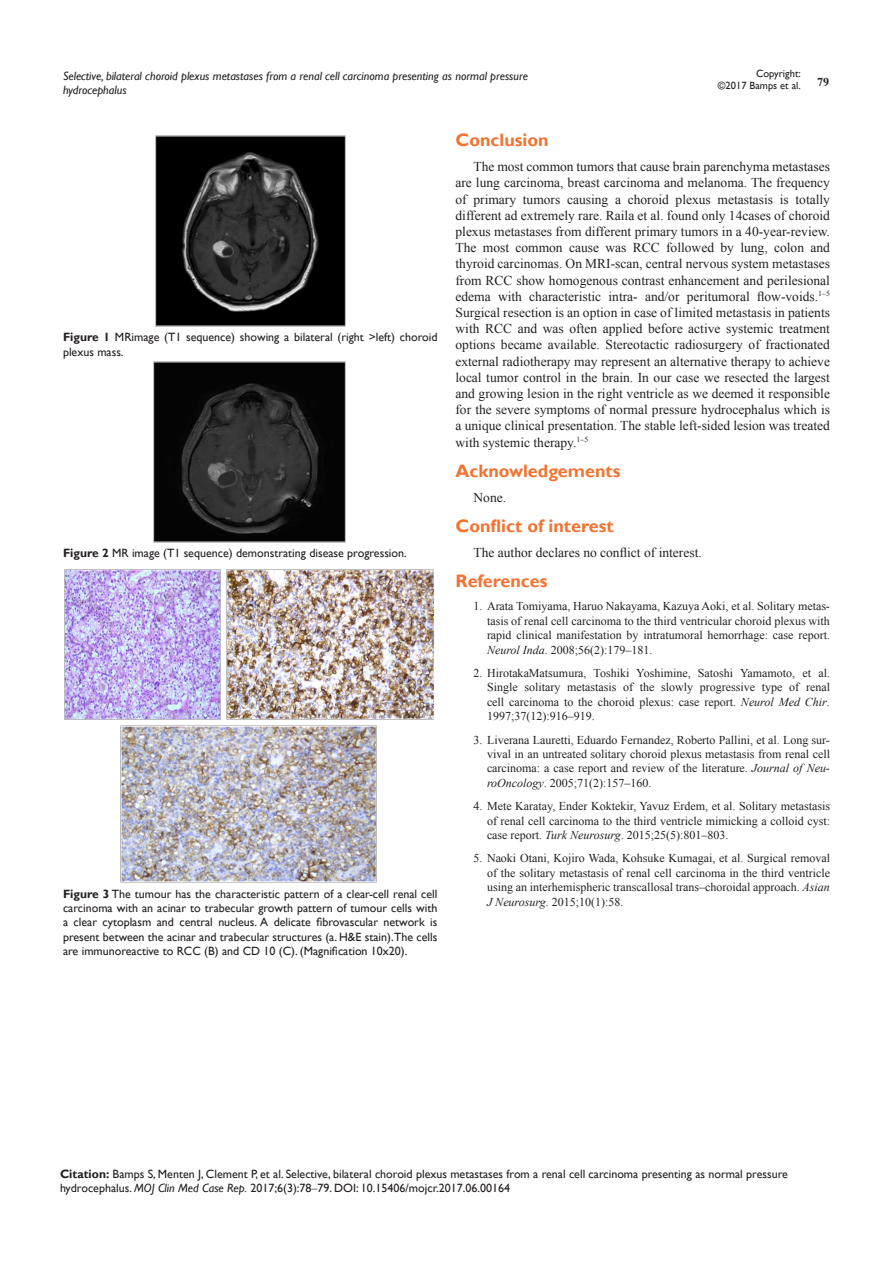
<style>
.page{position:relative;width:893px;height:1263px;background:#fff}
.page>*{position:absolute;margin:0;border:0;box-sizing:border-box;transform-origin:0 0}
.List_Paragraph{font:700 18px "Gill Sans";color:#f37331}
.t1{font:13.5px/16.2px "Times New Roman";color:#231f20;text-align:justify}
.t2{font:12px/14.4px "Times New Roman";color:#231f20;text-align:justify}
.Citation{font:12px/14.4px "Gill Sans";color:#231f20}
.t3{font:italic 12px/14.4px "Gill Sans";color:#231f20}
.t4{font:700 12px "Times New Roman";color:#231f20}
.t5{font:10.5px/12.6px "Gill Sans";color:#231f20;text-align:right}
.s1{font-weight:700}
.s2{font-style:italic}
.s3{font-family:"Times New Roman"}
</style>
<div class="page">
<img style="left:155px;top:136px;width:191px;height:190px">
<img style="left:154px;top:361px;width:191px;height:181px">
<img style="left:65px;top:570px;width:156px;height:149px">
<img style="left:227px;top:570px;width:207px;height:149px">
<img style="left:120px;top:725px;width:256px;height:157px">
<p class="t5" style="left:718px;top:67px;width:84px">Copyright:<br>©2017 Bamps et al.</p>
<p class="t3" style="left:63px;top:69px;width:466px">Selective, bilateral choroid plexus metastases from a renal cell carcinoma presenting as normal pressure hydrocephalus</p>
<p class="t4" style="left:817px;top:73px;width:13px">79</p>
<p class="Citation" style="left:63px;top:330px;width:376px"><span class="s1">Figure 1</span> MRimage (T1 sequence) showing a bilateral (right &gt;left) choroid plexus mass.</p>
<p class="Citation" style="left:63px;top:546px;width:345px"><span class="s1">Figure 2</span> MR image (T1 sequence) demonstrating disease progression.</p>
<p class="Citation" style="left:63px;top:886px;width:376px;text-align:justify"><span class="s1">Figure 3</span> The tumour has the characteristic pattern of a clear-cell renal cell carcinoma with an acinar to trabecular growth pattern of tumour cells with a clear cytoplasm and central nucleus. A delicate fibrovascular network is present between the acinar and trabecular structures (a. H&amp;E stain).The cells are immunoreactive to RCC (B) and CD 10 (C). (Magnification 10x20).</p>
<p class="List_Paragraph" style="left:455px;top:129px;width:95px">Conclusion</p>
<p class="t1" style="left:455px;top:158px;width:376px;text-indent:18px">The most common tumors that cause brain parenchyma metastases are lung carcinoma, breast carcinoma and melanoma. The frequency of primary tumors causing a choroid plexus metastasis is totally different ad extremely rare. Raila et al. found only 14cases of choroid plexus metastases from different primary tumors in a 40-year-review.<br>The most common cause was RCC followed by lung, colon and thyroid carcinomas. On MRI-scan, central nervous system metastases from RCC show homogenous contrast enhancement and perilesional edema with characteristic intra- and/or peritumoral flow-voids.<sup>1–5<br></sup>Surgical resection is an option in case of limited metastasis in patients with RCC and was often applied before active systemic treatment options became available. Stereotactic radiosurgery of fractionated external radiotherapy may represent an alternative therapy to achieve local tumor control in the brain. In our case we resected the largest and growing lesion in the right ventricle as we deemed it responsible for the severe symptoms of normal pressure hydrocephalus which is a unique clinical presentation. The stable left-sided lesion was treated with systemic therapy.<sup>1–5</sup></p>
<p class="List_Paragraph" style="left:455px;top:460px;width:166px">Acknowledgements</p>
<p class="t1" style="left:473px;top:489px;width:34px">None.</p>
<p class="List_Paragraph" style="left:455px;top:515px;width:160px">Conflict of interest</p>
<p class="t1" style="left:473px;top:544px;width:230px">The author declares no conflict of interest.</p>
<p class="List_Paragraph" style="left:455px;top:570px;width:94px">References</p>
<p class="t2" style="left:487px;top:599px;width:344px;text-indent:-14px">1. Arata Tomiyama, Haruo Nakayama, Kazuya Aoki, et al. Solitary metas&shy;tasis of renal cell carcinoma to the third ventricular choroid plexus with rapid clinical manifestation by intratumoral hemorrhage: case report.<br><span class="s2">Neurol Inda</span>. 2008;56(2):179–181.</p>
<p class="t2" style="left:487px;top:666px;width:344px;text-indent:-14px">2. HirotakaMatsumura, Toshiki Yoshimine, Satoshi Yamamoto, et al.<br>Single solitary metastasis of the slowly progressive type of renal cell carcinoma to the choroid plexus: case report. <span class="s2">Neurol Med Chir</span>.<br>1997;37(12):916–919.</p>
<p class="t2" style="left:487px;top:732px;width:344px;text-indent:-14px">3. Liverana Lauretti, Eduardo Fernandez, Roberto Pallini, et al. Long sur&shy;vival in an untreated solitary choroid plexus metastasis from renal cell carcinoma: a case report and review of the literature. <span class="s2">Journal of Neu&shy;roOncology</span>. 2005;71(2):157–160.</p>
<p class="t2" style="left:487px;top:799px;width:344px;text-indent:-14px">4. Mete Karatay, Ender Koktekir, Yavuz Erdem, et al. Solitary metastasis of renal cell carcinoma to the third ventricle mimicking a colloid cyst: case report. <span class="s2">Turk Neurosurg</span>. 2015;25(5):801–803.</p>
<p class="t2" style="left:487px;top:851px;width:344px;text-indent:-14px">5. Naoki Otani, Kojiro Wada, Kohsuke Kumagai, et al. Surgical removal of the solitary metastasis of renal cell carcinoma in the third ventricle using an interhemispheric transcallosal trans–choroidal approach. <span class="s2">Asian J Neurosurg</span>. 2015;10(1):58.</p>
<p class="Citation" style="left:60px;top:1167px;width:729px"><span class="s1">Citation:</span> Bamps S, Menten J, Clement P, et al. Selective, bilateral choroid plexus metastases from a renal cell carcinoma presenting as normal pressure hydrocephalus. <span class="s2">MOJ Clin Med Case Rep.</span> 2017;6(3):78<span class="s3">‒</span>79. DOI: 10.15406/mojcr.2017.06.00164</p>
</div>
